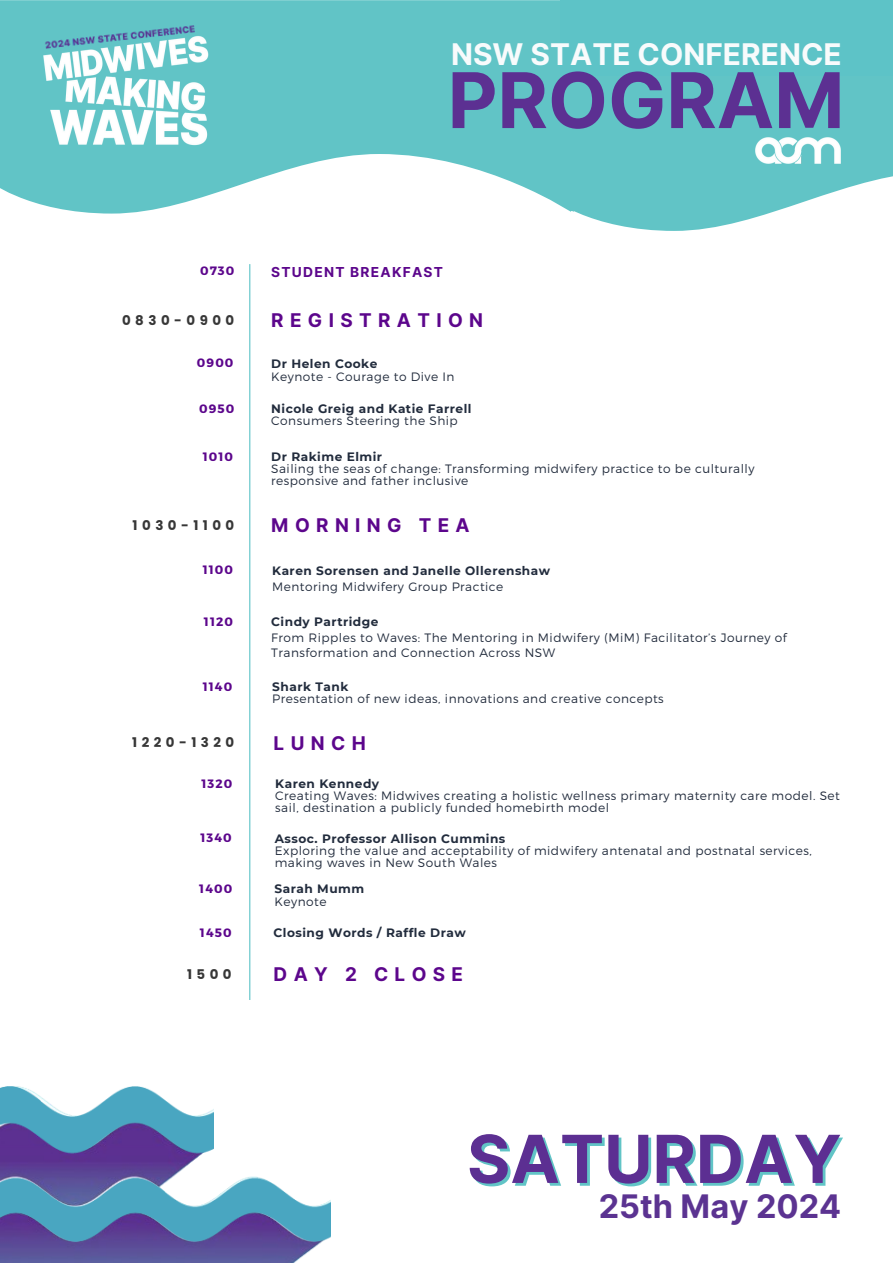
<style>
.page{position:relative;width:893px;height:1263px;background:#fff}
.page>*{position:absolute;margin:0;border:0;box-sizing:border-box;transform-origin:0 0}
.t1{font:700 76.8px "Inter";color:#5c3092}
.t2{font:700 66.22px "Inter";color:#5c2f92}
.t3{font:700 66.22px "Inter";color:#fff}
.t4{font:700 32.47px "Inter";color:#5b3391}
.t5{font:700 29.85px "Inter";color:#f8fbfc}
.t6{font:700 18.9px "Inter";letter-spacing:.335em;color:#5c068c}
.t7{font:700 13.73px "Inter";letter-spacing:.09em;color:#5c068c}
.t8{font:700 13.35px "Poppins";letter-spacing:.335em;color:#373737}
.t9{font:300 12.15px/11.9px "Montserrat";letter-spacing:.04em;color:#222c3d}
.t10{font:700 12.15px "Montserrat";letter-spacing:.04em;color:#222c3d}
.t11{font:700 12.15px "Montserrat";letter-spacing:.09em;color:#5c068c}
.t12{font:700 12.08px "Montserrat";letter-spacing:.04em;color:#222c3d}
.t13{font:300 12.08px "Montserrat";letter-spacing:.04em;color:#222c3d}
</style>
<div class="page">
<img style="left:0;top:1086px;width:214px;height:58px">
<img style="left:0;top:1144px;width:330px;height:119px">
<svg style="left:573px;top:76px;width:320px;height:155px;background:#75cbcd"></svg>
<svg style="left:0;top:0;width:573px;height:214px;fill:#61c4c6"></svg>
<svg style="left:567px;top:211px;width:13px;height:13px"></svg>
<img style="left:30px;top:31px;width:184px;height:138px">
<img style="left:42px;top:20px;width:160px;height:33px">
<div style="left:561px;top:0;width:332px;height:76px;background:#5dc3c7"></div>
<div style="left:214px;top:1087px;width:70px;height:64px;background:#fff"></div>
<hr style="left:249px;top:264px;width:1px;height:791px;background:#5dc3c7">
<img style="left:743px;top:124px;width:110px;height:53px">
<p class="t5" style="left:451px;top:36px;width:392px">NSW STATE CONFERENCE</p>
<h2 class="t1" style="left:448px;top:54px;width:399px">PROGRAM</h2>
<p class="t3" style="left:619px;top:36px;width:248px">FRIDAY</p>
<h6 class="t11" style="left:200px;top:263px;width:36px">0730</h6>
<p class="t7" style="left:271px;top:264px;width:173px">STUDENT BREAKFAST</p>
<p class="t8" style="left:122px;top:311px;width:114px">0830-0900</p>
<p class="t6" style="left:271px;top:309px;width:213px">REGISTRATION</p>
<p class="t11" style="left:197px;top:355px;width:38px">0900</p>
<p class="t11" style="left:199px;top:401px;width:37px">0950</p>
<p class="t11" style="left:203px;top:448px;width:32px">1010</p>
<p class="t10" style="left:271px;top:356px;width:108px">Dr Helen Cooke</p>
<p class="t9" style="left:271px;top:370px;width:185px">Keynote - Courage to Dive In</p>
<p class="t10" style="left:271px;top:401px;width:202px">Nicole Greig and Katie Farrell</p>
<h5 class="t9" style="left:271px;top:414px;width:188px">Consumers Steering the Ship</h5>
<h6 class="t10" style="left:271px;top:449px;width:112px">Dr Rakime Elmir</h6>
<p class="t9" style="left:271px;top:462px;width:485px">Sailing the seas of change: Transforming midwifery practice to be culturally responsive and father inclusive</p>
<p class="t8" style="left:133px;top:516px;width:103px">1030-1100</p>
<p class="t6" style="left:271px;top:513px;width:200px">MORNING TEA</p>
<p class="t11" style="left:203px;top:562px;width:32px">1100</p>
<p class="t11" style="left:204px;top:614px;width:31px">1120</p>
<h5 class="t12" style="left:272px;top:563px;width:279px">Karen Sorensen and Janelle Ollerenshaw</h5>
<h6 class="t13" style="left:272px;top:579px;width:233px">Mentoring Midwifery Group Practice</h6>
<h6 class="t10" style="left:271px;top:614px;width:109px">Cindy Partridge</h6>
<p class="t9" style="left:271px;top:629px;width:517px;line-height:15.1px">From Ripples to Waves: The Mentoring in Midwifery (MiM) Facilitator’s Journey of<br>Transformation and Connection Across NSW</p>
<p class="t11" style="left:203px;top:679px;width:31px">1140</p>
<p class="t10" style="left:272px;top:679px;width:78px">Shark Tank</p>
<h5 class="t9" style="left:272px;top:692px;width:393px">Presentation of new ideas, innovations and creative concepts</h5>
<p class="t8" style="left:132px;top:733px;width:104px">1220-1320</p>
<p class="t6" style="left:273px;top:731px;width:94px">LUNCH</p>
<p class="t11" style="left:201px;top:775px;width:32px">1320</p>
<p class="t10" style="left:275px;top:776px;width:105px">Karen Kennedy</p>
<p class="t9" style="left:275px;top:789px;width:566px">Creating Waves: Midwives creating a holistic wellness primary maternity care model. Set sail, destination a publicly funded homebirth model</p>
<h3 class="t11" style="left:200px;top:829px;width:33px">1340</h3>
<h1 class="t11" style="left:199px;top:881px;width:35px">1400</h1>
<h5 class="t10" style="left:275px;top:831px;width:232px">Assoc. Professor Allison Cummins</h5>
<h6 class="t9" style="left:275px;top:844px;width:538px">Exploring the value and acceptability of midwifery antenatal and postnatal services, making waves in New South Wales</h6>
<p class="t10" style="left:274px;top:881px;width:91px">Sarah Mumm</p>
<p class="t9" style="left:274px;top:895px;width:54px">Keynote</p>
<p class="t11" style="left:200px;top:924px;width:33px">1450</p>
<p class="t10" style="left:273px;top:925px;width:194px">Closing Words / Raffle Draw</p>
<p class="t8" style="left:187px;top:965px;width:46px">1500</p>
<p class="t6" style="left:273px;top:963px;width:191px">DAY 2 CLOSE</p>
<p class="t2" style="left:467px;top:1119px;width:376px">SATURDAY</p>
<p class="t4" style="left:599px;top:1187px;width:244px">25th May 2024</p>
</div>
